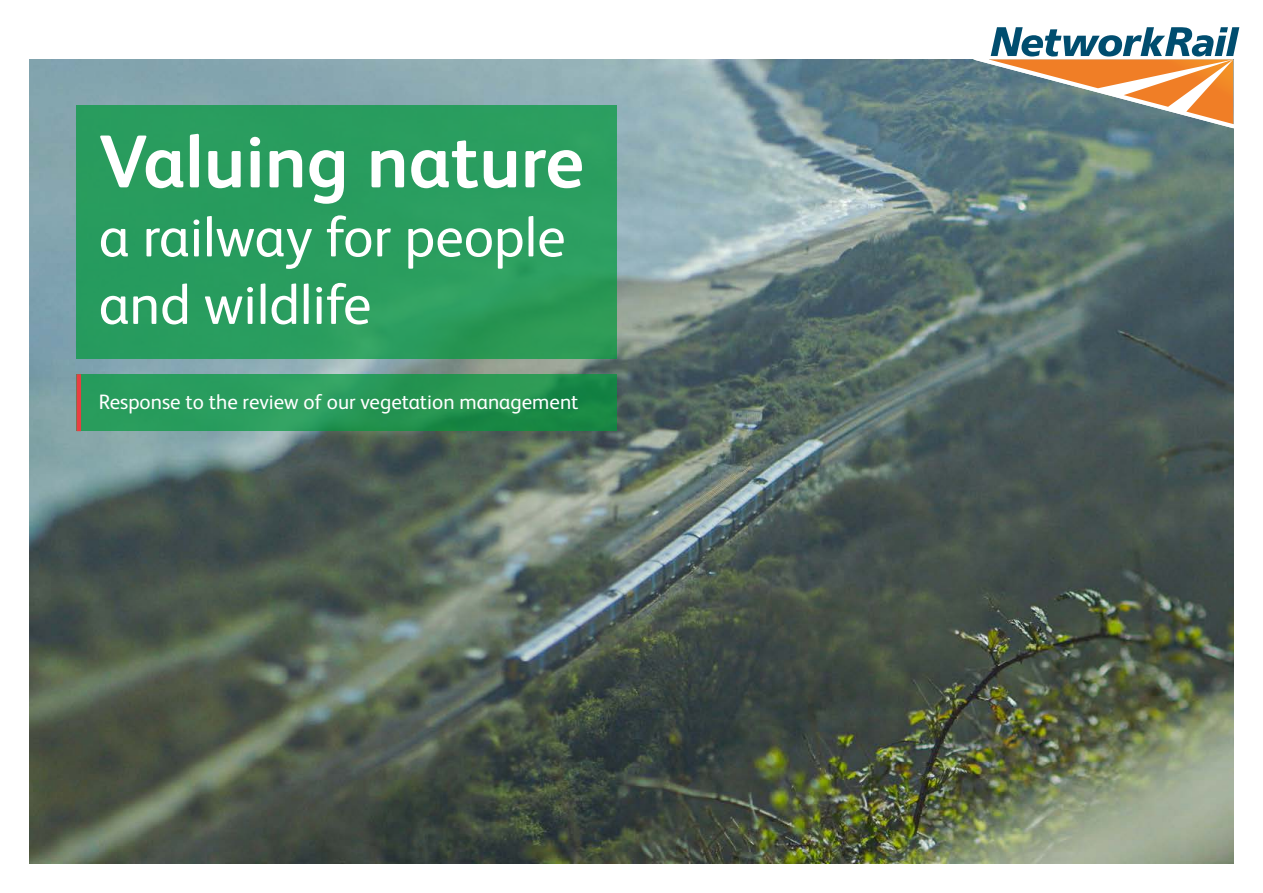
<style>
.page{position:relative;width:1263px;height:893px;background:#fff}
.page>*{position:absolute;margin:0;border:0;box-sizing:border-box;transform-origin:0 0}
.t1{font:700 74.85px "Network Rail Sans";color:#fff}
.t2{font:56.85px/67.5px "Network Rail Sans";color:#fff}
.t3{font:20.85px "Network Rail Sans";color:#fff}
</style>
<div class="page">
<img style="left:30px;top:60px;width:1203px;height:803px">
<div style="left:77px;top:105px;width:540px;height:253px;background:#299d5e"></div>
<svg style="left:81px;top:374px;width:536px;height:57px;fill:#289b5b"></svg>
<svg style="left:973px;top:27px;width:266px;height:103px"></svg>
<hr style="left:77px;top:374px;width:4px;height:57px;background:#e83f42">
<h1 class="t1" style="left:99px;top:111px;width:487px">Valuing nature</h1>
<h2 class="t2" style="left:99px;top:200px;width:468px">a railway for people and wildlife</h2>
<p class="t3" style="left:99px;top:388px;width:481px">Response to the review of our vegetation management</p>
</div>
